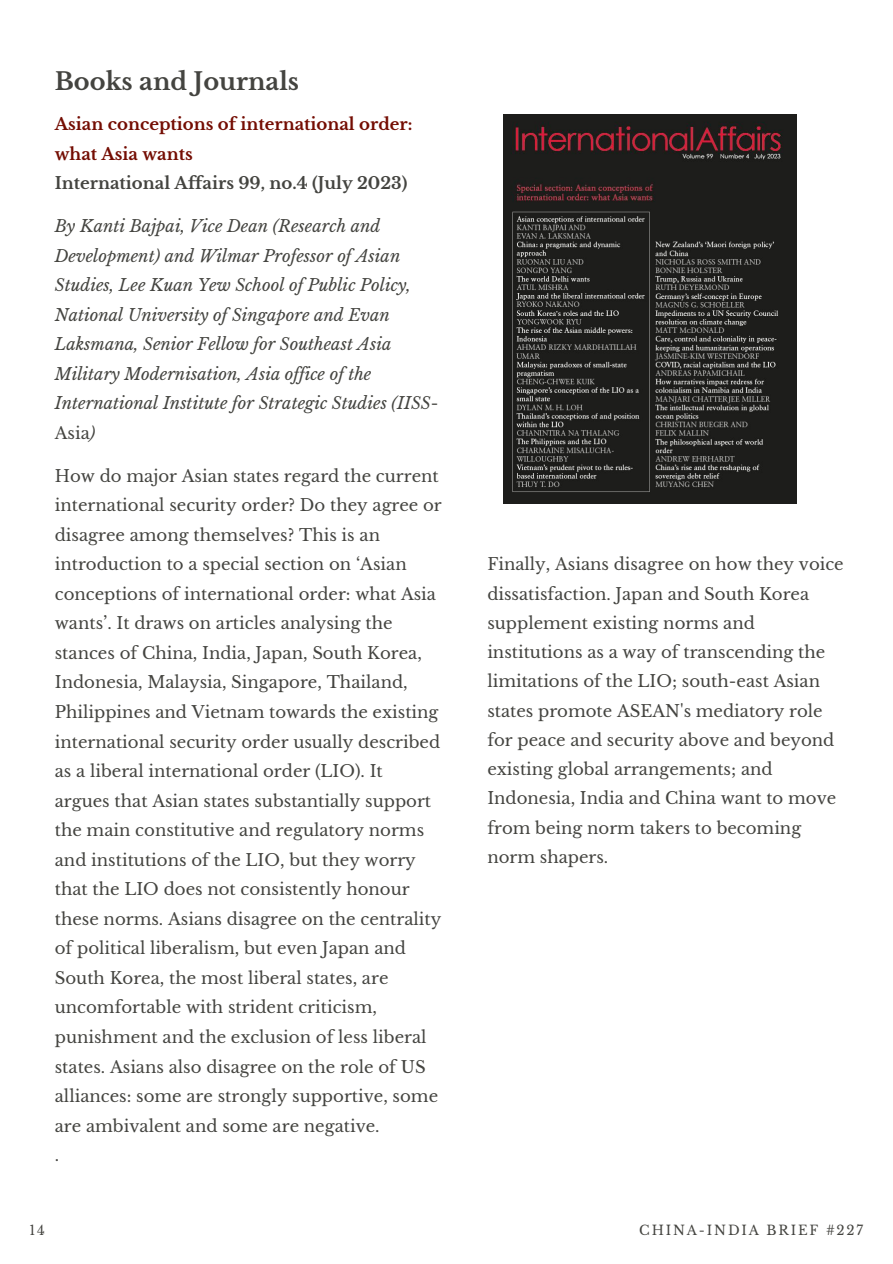
<style>
.page{position:relative;width:893px;height:1264px;background:#fff}
.page>*{position:absolute;margin:0;border:0;box-sizing:border-box;transform-origin:0 0}
.t1{font:700 24px "Libre Baskerville";color:#444440}
.t2{font:16.5px/29.5px "Libre Baskerville";color:#444440}
.t3{font:italic 16.5px/29.5px "Libre Baskerville";color:#444440}
.t4{font:700 16.5px/29.5px "Libre Baskerville";color:#740d03}
.t5{font:700 16.5px "Libre Baskerville";color:#444440}
.t6{font:13.2px "Libre Baskerville";letter-spacing:.14em;color:#444440}
.s1{font-style:normal}
</style>
<div class="page">
<img style="left:503px;top:114px;width:293px;height:389px">
<p class="t1" style="left:55px;top:67px;width:246px">Books and Journals</p>
<p class="t4" style="left:55px;top:110px;width:359px">Asian conceptions of international order: what Asia wants</p>
<p class="t5" style="left:55px;top:173px;width:354px">International Affairs 99, no.4 (July 2023)</p>
<p class="t3" style="left:55px;top:211px;width:385px">By Kanti Bajpai, Vice Dean (Research and Development) and Wilmar Professor of Asian Studies, Lee Kuan Yew School of Public Policy, National University of Singapore and Evan Laksmana, Senior Fellow for Southeast Asia Military Modernisation, Asia of ice of the International Institute for Strategic Studies (IISS<span class="s1">-Asia</span>)</p>
<p class="t2" style="left:55px;top:461px;width:388px">How do major Asian states regard the current international security order? Do they agree or disagree among themselves? This is an introduction to a special section on ‘Asian conceptions of international order: what Asia wants’. It draws on articles analysing the stances of China, India, Japan, South Korea, Indonesia, Malaysia, Singapore, Thailand, Philippines and Vietnam towards the existing international security order usually described as a liberal international order (LIO). It argues that Asian states substantially support the main constitutive and regulatory norms and institutions of the LIO, but they worry that the LIO does not consistently honour these norms. Asians disagree on the centrality of political liberalism, but even Japan and South Korea, the most liberal states, are uncomfortable with strident criticism, punishment and the exclusion of less liberal states. Asians also disagree on the role of US alliances: some are strongly supportive, some are ambivalent and some are negative.</p>
<p class="t2" style="left:55px;top:1140px;width:6px">.</p>
<p class="t2" style="left:487px;top:550px;width:358px">Finally, Asians disagree on how they voice dissatisfaction. Japan and South Korea supplement existing norms and institutions as a way of transcending the limitations of the LIO; south-east Asian states promote ASEAN's mediatory role for peace and security above and beyond existing global arrangements; and Indonesia, India and China want to move from being norm takers to becoming norm shapers.</p>
<p class="t6" style="left:29px;top:1222px;width:17px">14</p>
<p class="t6" style="left:639px;top:1222px;width:225px">CHINA-INDIA BRIEF #227</p>
</div>
